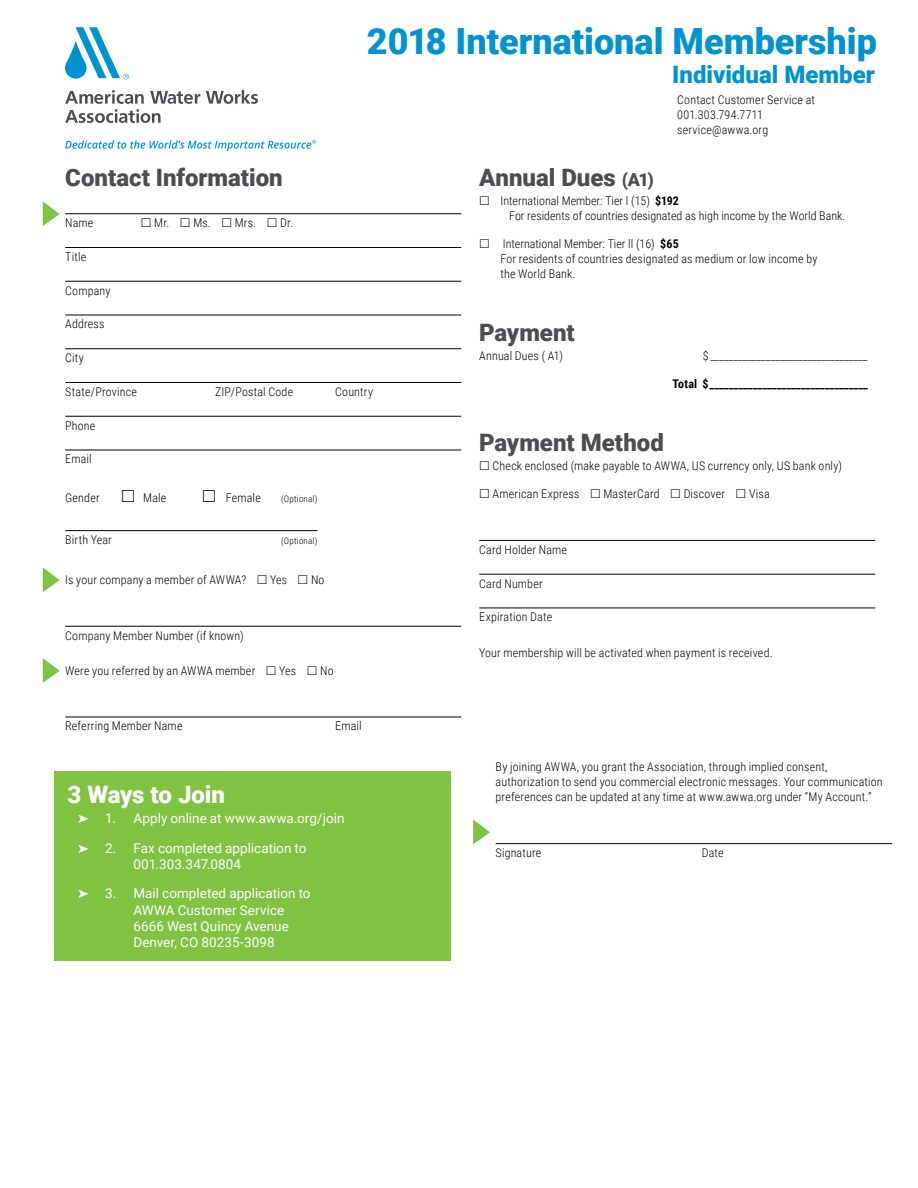
<style>
.page{position:relative;width:918px;height:1188px;background:#fff}
.page>*{position:absolute;margin:0;border:0;box-sizing:border-box;transform-origin:0 0}
.t1{font:900 36px "Roboto";color:#0093d0}
.t2{font:900 24px "Roboto";color:#4d4d4f}
.t3{font:900 24px "Roboto";color:#0093d0}
.t4{font:900 24px "Roboto";letter-spacing:-.005em;color:#fff}
.t5{font:13.5px/16.2px "Roboto";letter-spacing:.005em;color:#fff}
.t6{font:300 12px/15px "Roboto Condensed";letter-spacing:.015em;color:#000}
.t7{font:700 12px "Roboto Condensed";letter-spacing:.015em;color:#000}
.t8{font:300 9px "Roboto Condensed";letter-spacing:.025em;color:#000}
.s1{font-size:18px}
.s2{font-weight:700}
</style>
<div class="page">
<svg style="left:43px;top:201px;width:17px;height:25px"></svg>
<svg style="left:43px;top:567px;width:17px;height:25px"></svg>
<svg style="left:206px;top:90px;width:52px;height:14px"></svg>
<svg style="left:65px;top:90px;width:135px;height:33px"></svg>
<svg style="left:65px;top:27px;width:64px;height:52px"></svg>
<svg style="left:65px;top:140px;width:251px;height:11px"></svg>
<hr style="left:65px;top:213px;width:396px;height:1px;background:#000">
<hr style="left:65px;top:247px;width:396px;height:1px;background:#000">
<hr style="left:65px;top:281px;width:396px;height:1px;background:#000">
<hr style="left:65px;top:315px;width:396px;height:1px;background:#000">
<hr style="left:65px;top:348px;width:396px;height:1px;background:#000">
<hr style="left:65px;top:382px;width:396px;height:1px;background:#000">
<hr style="left:65px;top:416px;width:396px;height:1px;background:#000">
<hr style="left:65px;top:450px;width:396px;height:1px;background:#000">
<hr style="left:65px;top:626px;width:396px;height:1px;background:#000">
<hr style="left:65px;top:717px;width:396px;height:1px;background:#000">
<hr style="left:479px;top:540px;width:396px;height:1px;background:#000">
<hr style="left:479px;top:574px;width:396px;height:1px;background:#000">
<hr style="left:479px;top:608px;width:396px;height:1px;background:#000">
<div style="left:54px;top:771px;width:396px;height:190px;background:#80c342"></div>
<svg style="left:43px;top:658px;width:17px;height:25px"></svg>
<hr style="left:65px;top:530px;width:252px;height:1px;background:#000">
<svg style="left:473px;top:820px;width:17px;height:24px"></svg>
<hr style="left:496px;top:843px;width:396px;height:1px;background:#000">
<h1 class="t1" style="left:367px;top:16px;width:512px">2018 International Membership</h1>
<h2 class="t3" style="left:672px;top:57px;width:204px">Individual Member</h2>
<h2 class="t2" style="left:65px;top:160px;width:219px">Contact Information</h2>
<p class="t6" style="left:65px;top:215px;width:30px">Name</p>
<p class="t6" style="left:154px;top:215px;width:17px">Mr.</p>
<p class="t6" style="left:193px;top:215px;width:19px">Ms.</p>
<p class="t6" style="left:235px;top:215px;width:23px">Mrs.</p>
<p class="t6" style="left:280px;top:215px;width:15px">Dr.</p>
<p class="t6" style="left:65px;top:249px;width:23px">Title</p>
<p class="t6" style="left:65px;top:282px;width:47px">Company</p>
<p class="t6" style="left:65px;top:316px;width:41px">Address</p>
<p class="t6" style="left:65px;top:350px;width:20px">City</p>
<p class="t6" style="left:65px;top:384px;width:73px">State/Province</p>
<p class="t6" style="left:215px;top:384px;width:80px">ZIP/Postal Code</p>
<p class="t6" style="left:335px;top:384px;width:39px">Country</p>
<p class="t6" style="left:65px;top:417px;width:32px">Phone</p>
<p class="t6" style="left:65px;top:451px;width:28px">Email</p>
<p class="t6" style="left:65px;top:490px;width:36px">Gender</p>
<p class="t6" style="left:143px;top:490px;width:25px">Male</p>
<p class="t6" style="left:226px;top:490px;width:37px">Female</p>
<p class="t8" style="left:281px;top:492px;width:38px">(Optional)</p>
<p class="t6" style="left:65px;top:532px;width:48px">Birth Year</p>
<p class="t8" style="left:281px;top:534px;width:38px">(Optional)</p>
<p class="t6" style="left:65px;top:572px;width:183px">Is your company a member of AWWA?</p>
<p class="t6" style="left:270px;top:572px;width:18px">Yes</p>
<p class="t6" style="left:311px;top:572px;width:15px">No</p>
<p class="t6" style="left:65px;top:627px;width:180px">Company Member Number (if known)</p>
<p class="t6" style="left:65px;top:663px;width:192px">Were you referred by an AWWA member</p>
<p class="t6" style="left:279px;top:663px;width:18px">Yes</p>
<p class="t6" style="left:320px;top:663px;width:15px">No</p>
<p class="t6" style="left:65px;top:718px;width:119px">Referring Member Name</p>
<p class="t6" style="left:335px;top:718px;width:28px">Email</p>
<h2 class="t4" style="left:68px;top:777px;width:159px">3 Ways to Join</h2>
<p class="t5" style="left:78px;top:809px;width:39px">➤ 1.</p>
<p class="t5" style="left:134px;top:809px;width:213px">Apply online at www.awwa.org/join</p>
<p class="t5" style="left:78px;top:839px;width:40px">➤ 2.</p>
<p class="t5" style="left:134px;top:839px;width:174px">Fax completed application to<br>001.303.347.0804</p>
<p class="t5" style="left:78px;top:885px;width:40px">➤ 3.</p>
<p class="t5" style="left:134px;top:885px;width:179px">Mail completed application to<br>AWWA Customer Service<br>6666 West Quincy Avenue<br>Denver, CO 80235-3098</p>
<p class="t6" style="left:677px;top:92px;width:139px">Contact Customer Service at<br>001.303.794.7711 service@awwa.org</p>
<h2 class="t2" style="left:479px;top:160px;width:176px">Annual Dues <span class="s1">(A1)</span></h2>
<p class="t6" style="left:509px;top:192px;width:338px;text-indent:-9px">International Member: Tier l (15) <span class="s2">$192<br></span>For residents of countries designated as high income by the World Bank.</p>
<p class="t6" style="left:500px;top:236px;width:318px">International Member: Tier ll (16) <span class="s2">$65<br></span>For residents of countries designated as medium or low income by the World Bank.</p>
<h2 class="t2" style="left:479px;top:315px;width:97px">Payment</h2>
<p class="t6" style="left:479px;top:347px;width:85px">Annual Dues ( A1)</p>
<p class="t6" style="left:703px;top:347px;width:166px">$ __________________________________</p>
<p class="t7" style="left:672px;top:375px;width:197px">Total $_________________________________</p>
<h2 class="t2" style="left:479px;top:425px;width:186px">Payment Method</h2>
<p class="t6" style="left:493px;top:458px;width:351px">Check enclosed (make payable to AWWA, US currency only, US bank only)</p>
<p class="t6" style="left:493px;top:486px;width:88px">American Express</p>
<p class="t6" style="left:603px;top:486px;width:58px">MasterCard</p>
<p class="t6" style="left:684px;top:486px;width:43px">Discover</p>
<p class="t6" style="left:749px;top:486px;width:22px">Visa</p>
<p class="t6" style="left:479px;top:542px;width:89px">Card Holder Name</p>
<p class="t6" style="left:479px;top:575px;width:65px">Card Number</p>
<p class="t6" style="left:479px;top:609px;width:74px">Expiration Date</p>
<p class="t6" style="left:479px;top:644px;width:295px">Your membership will be activated when payment is received.</p>
<p class="t6" style="left:496px;top:759px;width:389px">By joining AWWA, you grant the Association, through implied consent, authorization to send you commercial electronic messages. Your communication preferences can be updated at any time at www.awwa.org under “My Account.”</p>
<p class="t6" style="left:496px;top:845px;width:47px">Signature</p>
<p class="t6" style="left:702px;top:845px;width:23px">Date</p>
</div>
